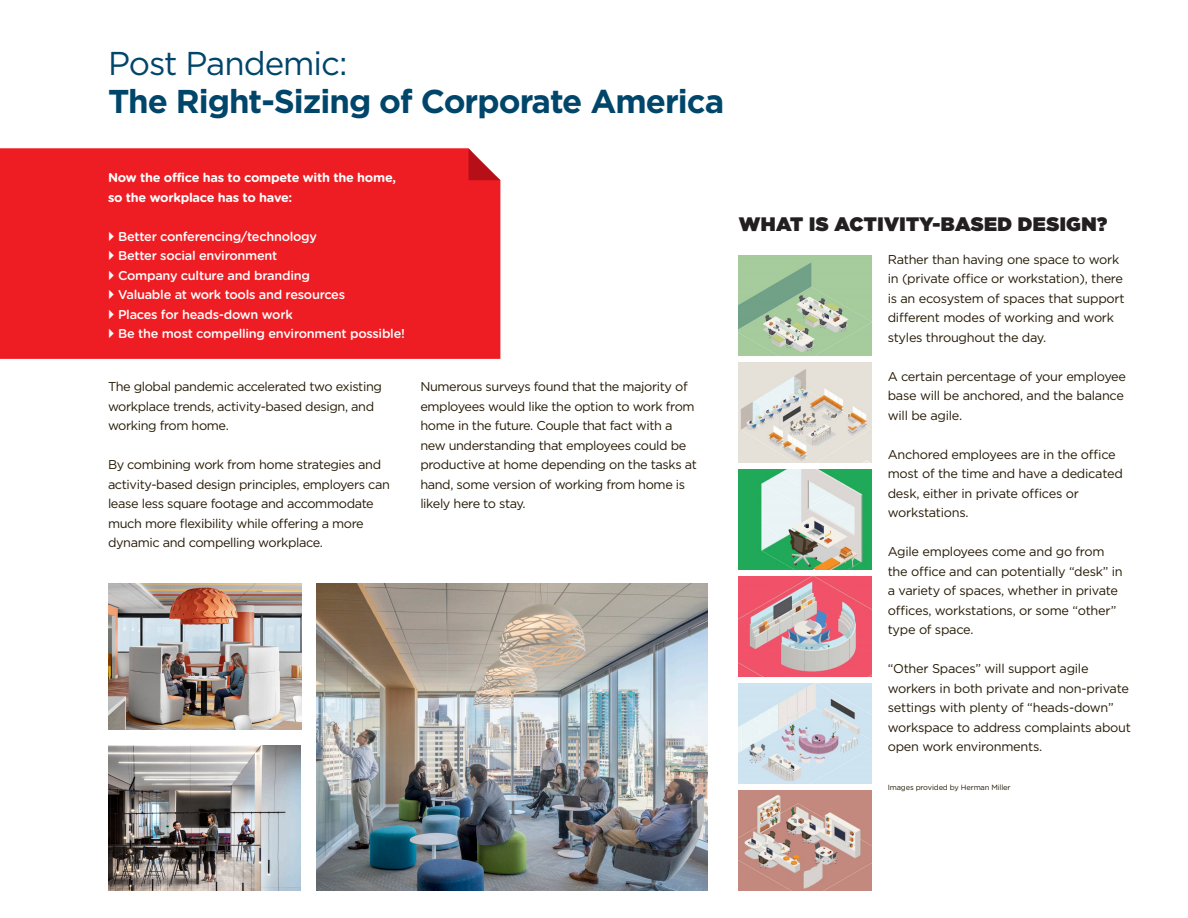
<style>
.page{position:relative;width:1188px;height:918px;background:#fff}
.page>*{position:absolute;margin:0;border:0;box-sizing:border-box;transform-origin:0 0}
.t1{font:700 33px/37.5px "Gotham";letter-spacing:-.03em;color:#00466a}
.t2{font:900 19.5px "Gotham";letter-spacing:.02em;color:#231f20}
.t3{font:12.75px/19.5px "Gotham";letter-spacing:-.03em;color:#251a05}
.t4{font:500 12.75px "Gotham Rounded";letter-spacing:-.02em;color:#fff}
.t5{font:700 12.75px/19.5px "Gotham Rounded";letter-spacing:-.02em;color:#fff}
.t6{font:7.5px "Gotham";letter-spacing:-.02em;color:#251a05}
.s1{font-weight:400}
</style>
<div class="page">
<div style="left:0;top:148px;width:500px;height:211px;background:#ee1d23"></div>
<svg style="left:469px;top:148px;width:31px;height:32px"></svg>
<img style="left:108px;top:584px;width:193px;height:145px">
<img style="left:108px;top:745px;width:193px;height:146px">
<img style="left:316px;top:584px;width:391px;height:307px">
<img style="left:739px;top:790px;width:132px;height:101px">
<img style="left:739px;top:576px;width:132px;height:100px">
<img style="left:739px;top:683px;width:132px;height:100px">
<img style="left:739px;top:362px;width:132px;height:100px">
<img style="left:739px;top:469px;width:132px;height:100px">
<img style="left:739px;top:255px;width:132px;height:100px">
<svg style="left:109px;top:232px;width:5px;height:9px"></svg>
<svg style="left:109px;top:251px;width:5px;height:9px"></svg>
<svg style="left:109px;top:271px;width:5px;height:9px"></svg>
<svg style="left:109px;top:290px;width:5px;height:9px"></svg>
<svg style="left:109px;top:310px;width:5px;height:9px"></svg>
<svg style="left:109px;top:329px;width:5px;height:9px"></svg>
<p class="t1" style="left:108px;top:44px;width:618px"><span class="s1">Post Pandemic:<br></span>The Right-Sizing of Corporate America</p>
<p class="t5" style="left:108px;top:168px;width:290px">Now the office has to compete with the home, so the workplace has to have:</p>
<p class="t4" style="left:118px;top:227px;width:201px">Better conferencing/technology</p>
<p class="t4" style="left:118px;top:247px;width:161px">Better social environment</p>
<p class="t4" style="left:118px;top:266px;width:193px">Company culture and branding</p>
<p class="t4" style="left:118px;top:286px;width:229px">Valuable at work tools and resources</p>
<p class="t4" style="left:118px;top:305px;width:176px">Places for heads-down work</p>
<p class="t4" style="left:118px;top:325px;width:288px">Be the most compelling environment possible!</p>
<p class="t3" style="left:108px;top:377px;width:275px">The global pandemic accelerated two existing workplace trends, activity-based design, and working from home.</p>
<p class="t3" style="left:108px;top:455px;width:284px">By combining work from home strategies and activity-based design principles, employers can lease less square footage and accommodate much more flexibility while offering a more dynamic and compelling workplace.</p>
<p class="t3" style="left:420px;top:377px;width:278px">Numerous surveys found that the majority of employees would like the option to work from home in the future. Couple that fact with a new understanding that employees could be productive at home depending on the tasks at hand, some version of working from home is likely here to stay.</p>
<p class="t2" style="left:739px;top:210px;width:370px">WHAT IS ACTIVITY-BASED DESIGN?</p>
<p class="t3" style="left:888px;top:249px;width:238px">Rather than having one space to work in (private office or workstation), there is an ecosystem of spaces that support different modes of working and work styles throughout the day.</p>
<p class="t3" style="left:888px;top:366px;width:240px">A certain percentage of your employee base will be anchored, and the balance will be agile.</p>
<p class="t3" style="left:888px;top:444px;width:237px">Anchored employees are in the office most of the time and have a dedicated desk, either in private offices or workstations.</p>
<p class="t3" style="left:888px;top:542px;width:237px">Agile employees come and go from the office and can potentially “desk” in a variety of spaces, whether in private offices, workstations, or some “other” type of space.</p>
<p class="t3" style="left:888px;top:659px;width:245px">“Other Spaces” will support agile workers in both private and non-private settings with plenty of “heads-down” workspace to address complaints about open work environments.</p>
<p class="t6" style="left:888px;top:783px;width:124px">Images provided by Herman Miller</p>
</div>
